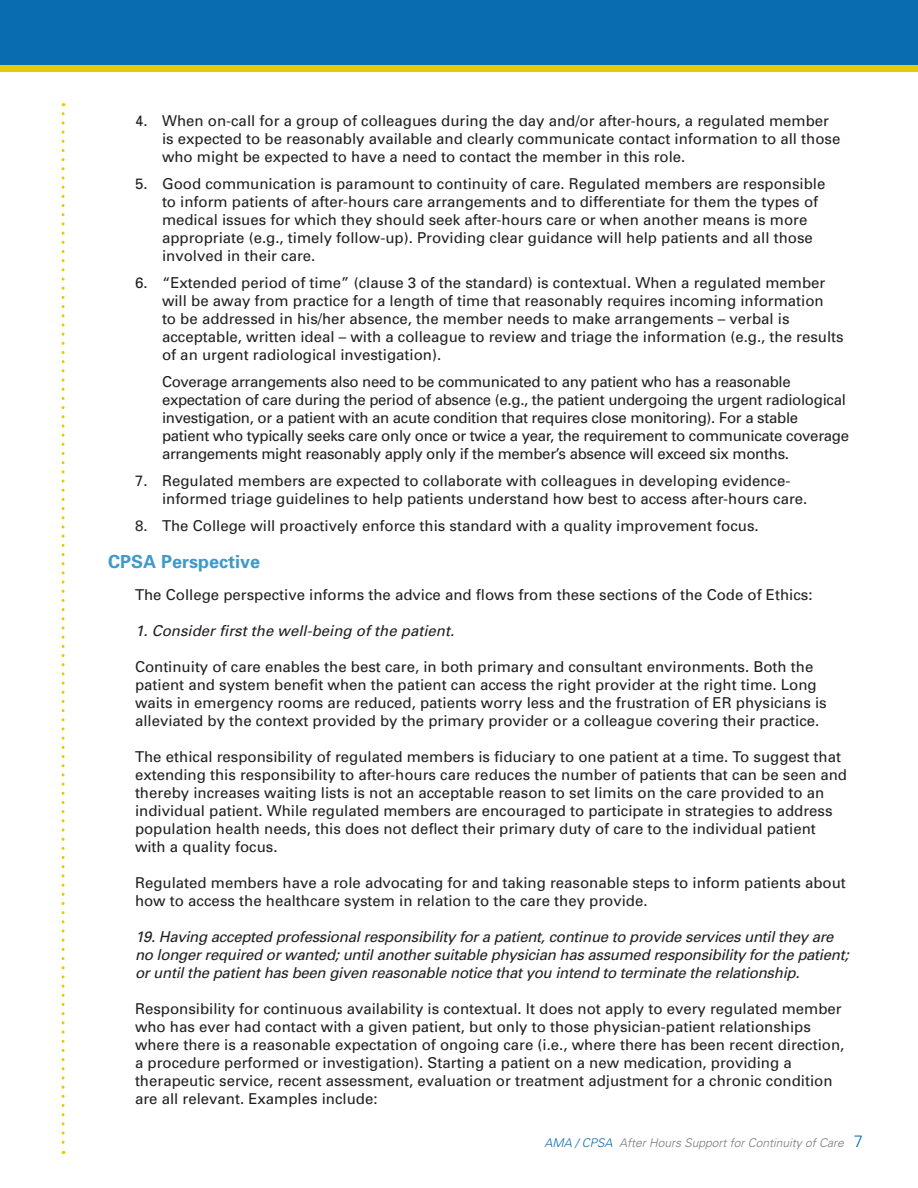
<style>
.page{position:relative;width:918px;height:1188px;background:#fff}
.page>*{position:absolute;margin:0;border:0;box-sizing:border-box;transform-origin:0 0}
.t1{font:700 18px "Univers";color:#409ac9}
.t2{font:15px/18px "Univers";color:#231f20}
.t3{font:15px/18px "Univers";letter-spacing:-.02em;color:#231f20}
.t4{font:italic 15px/18px "Univers";letter-spacing:-.02em;color:#231f20}
.t5{font:italic 15px "Univers";color:#231f20}
.t6{font:italic 300 12px "Univers";color:#76787b}
.s1{color:#096cb1}
.s2{font-style:normal;font-size:16.5px;color:#096cb1}
</style>
<div class="page">
<svg style="left:62px;top:114px;width:3px;height:1040px"></svg>
<div style="left:0;top:14px;width:918px;height:58px;background:#e8c908"></div>
<div style="left:0;top:0;width:918px;height:64px;background:#096cb1"></div>
<p class="t2" style="left:162px;top:112px;width:680px;text-indent:-27px">4. When on-call for a group of colleagues during the day and/or after-hours, a regulated member is expected to be reasonably available and clearly communicate contact information to all those who might be expected to have a need to contact the member in this role.</p>
<p class="t2" style="left:162px;top:175px;width:665px;text-indent:-27px">5. Good communication is paramount to continuity of care. Regulated members are responsible to inform patients of after-hours care arrangements and to differentiate for them the types of medical issues for which they should seek after-hours care or when another means is more appropriate (e.g., timely follow-up). Providing clear guidance will help patients and all those involved in their care.</p>
<p class="t2" style="left:162px;top:274px;width:683px;text-indent:-27px">6. “Extended period of time” (clause 3 of the standard) is contextual. When a regulated member will be away from practice for a length of time that reasonably requires incoming information<br>to be addressed in his/her absence, the member needs to make arrangements – verbal is acceptable, written ideal – with a colleague to review and triage the information (e.g., the results of an urgent radiological investigation).</p>
<p class="t3" style="left:162px;top:373px;width:689px">Coverage arrangements also need to be communicated to any patient who has a reasonable expectation of care during the period of absence (e.g., the patient undergoing the urgent radiological investigation, or a patient with an acute condition that requires close monitoring). For a stable patient who typically seeks care only once or twice a year, the requirement to communicate coverage arrangements might reasonably apply only if the member’s absence will exceed six months.</p>
<p class="t2" style="left:162px;top:472px;width:647px;text-indent:-27px">7. Regulated members are expected to collaborate with colleagues in developing evidence&shy;informed triage guidelines to help patients understand how best to access after-hours care.</p>
<p class="t2" style="left:135px;top:517px;width:625px">8. The College will proactively enforce this standard with a quality improvement focus.</p>
<p class="t1" style="left:108px;top:550px;width:154px">CPSA Perspective</p>
<p class="t2" style="left:135px;top:585px;width:679px">The College perspective informs the advice and flows from these sections of the Code of Ethics:</p>
<p class="t5" style="left:135px;top:621px;width:321px">1. Consider first the well-being of the patient.</p>
<p class="t2" style="left:135px;top:657px;width:693px">Continuity of care enables the best care, in both primary and consultant environments. Both the patient and system benefit when the patient can access the right provider at the right time. Long waits in emergency rooms are reduced, patients worry less and the frustration of ER physicians is alleviated by the context provided by the primary provider or a colleague covering their practice.</p>
<p class="t2" style="left:135px;top:747px;width:714px">The ethical responsibility of regulated members is fiduciary to one patient at a time. To suggest that extending this responsibility to after-hours care reduces the number of patients that can be seen and thereby increases waiting lists is not an acceptable reason to set limits on the care provided to an individual patient. While regulated members are encouraged to participate in strategies to address population health needs, this does not deflect their primary duty of care to the individual patient with a quality focus.</p>
<p class="t2" style="left:135px;top:873px;width:712px">Regulated members have a role advocating for and taking reasonable steps to inform patients about how to access the healthcare system in relation to the care they provide.</p>
<p class="t4" style="left:135px;top:927px;width:715px">19. Having accepted professional responsibility for a patient, continue to provide services until they are no longer required or wanted; until another suitable physician has assumed responsibility for the patient; or until the patient has been given reasonable notice that you intend to terminate the relationship.</p>
<p class="t2" style="left:135px;top:999px;width:711px">Responsibility for continuous availability is contextual. It does not apply to every regulated member who has ever had contact with a given patient, but only to those physician-patient relationships where there is a reasonable expectation of ongoing care (i.e., where there has been recent direction, a procedure performed or investigation). Starting a patient on a new medication, providing a therapeutic service, recent assessment, evaluation or treatment adjustment for a chronic condition are all relevant. Examples include:</p>
<p class="t6" style="left:544px;top:1136px;width:320px"><span class="s1">AMA / CPSA</span> After Hours Support for Continuity of Care <span class="s2">7</span></p>
</div>
